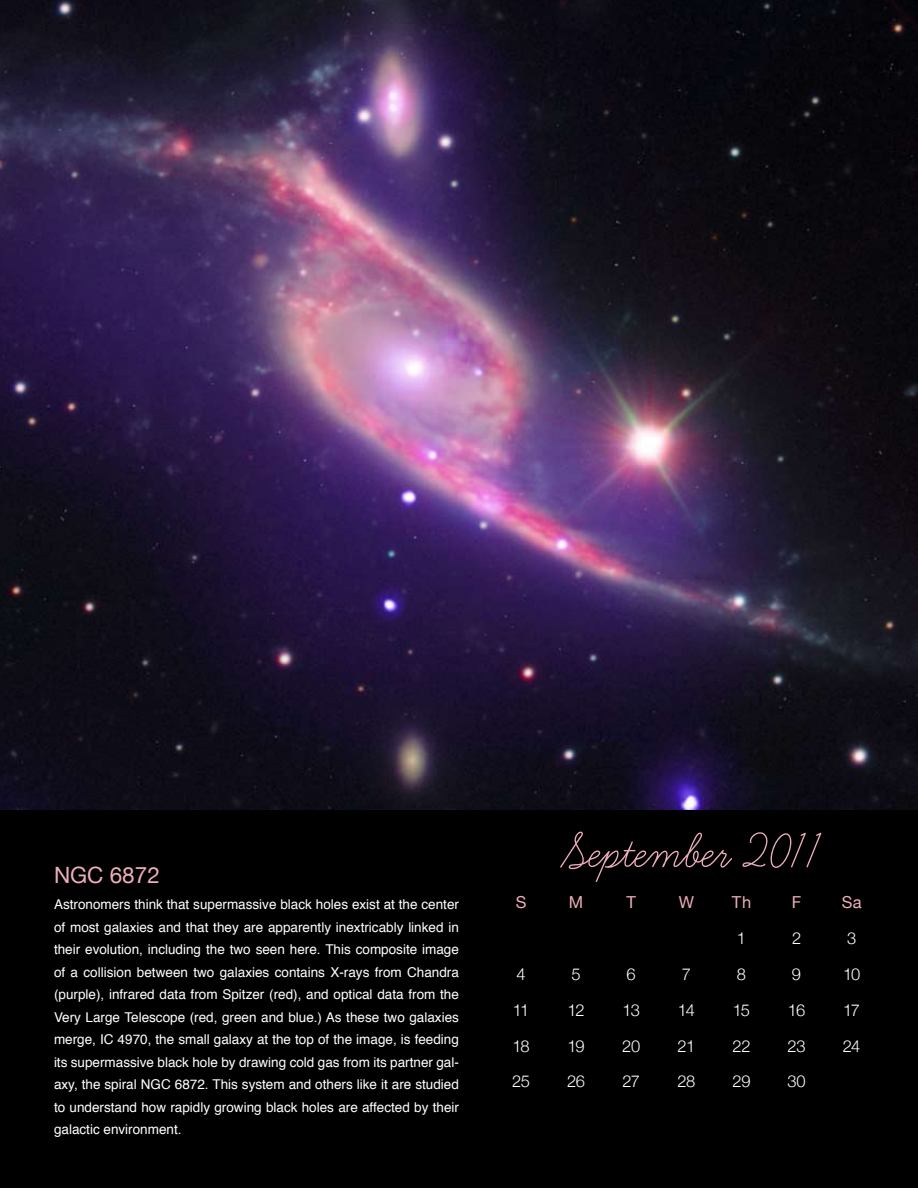
<style>
.page{position:relative;width:918px;height:1188px;background:#000}
.page>*{position:absolute;margin:0;border:0;box-sizing:border-box;transform-origin:0 0}
.t1{font:60px "Learning Curve Pro";color:#edafba}
.t2{font:22.5px "Helvetica Neue";color:#edafba}
.t3{font:300 16.5px "Helvetica Neue";letter-spacing:-.055em;color:#fff}
.t4{font:16.5px "Helvetica Neue";color:#edafba}
.t5{font:13.5px/22.5px "Helvetica";color:#fff;text-align:justify}
</style>
<div class="page">
<img style="left:0;top:0;width:918px;height:810px">
<h2 class="t2" style="left:54px;top:861px;width:107px">NGC 6872</h2>
<h1 class="t1" style="left:559px;top:825px;width:264px">September 2011</h1>
<p class="t5" style="left:54px;top:893px;width:407px">Astronomers think that supermassive black holes exist at the center of most galaxies and that they are apparently inextricably linked in their evolution, including the two seen here. This composite image of a collision between two galaxies contains X-rays from Chandra (purple), infrared data from Spitzer (red), and optical data from the Very Large Telescope (red, green and blue.) As these two galaxies merge, IC 4970, the small galaxy at the top of the image, is feeding its supermassive black hole by drawing cold gas from its partner gal&shy;axy, the spiral NGC 6872. This system and others like it are studied to understand how rapidly growing black holes are affected by their galactic environment.</p>
<p class="t4" style="left:516px;top:892px;width:12px">S</p>
<p class="t4" style="left:569px;top:892px;width:16px">M</p>
<p class="t4" style="left:627px;top:892px;width:11px">T</p>
<p class="t4" style="left:679px;top:892px;width:17px">W</p>
<p class="t4" style="left:732px;top:892px;width:21px">Th</p>
<p class="t4" style="left:792px;top:892px;width:11px">F</p>
<p class="t4" style="left:842px;top:892px;width:21px">Sa</p>
<p class="t3" style="left:737px;top:928px;width:11px">1</p>
<p class="t3" style="left:792px;top:928px;width:11px">2</p>
<p class="t3" style="left:847px;top:928px;width:11px">3</p>
<p class="t3" style="left:516px;top:964px;width:11px">4</p>
<p class="t3" style="left:572px;top:964px;width:11px">5</p>
<p class="t3" style="left:627px;top:964px;width:11px">6</p>
<p class="t3" style="left:682px;top:964px;width:11px">7</p>
<p class="t3" style="left:737px;top:964px;width:11px">8</p>
<p class="t3" style="left:792px;top:964px;width:11px">9</p>
<p class="t3" style="left:843px;top:964px;width:19px">10</p>
<p class="t3" style="left:513px;top:1000px;width:18px">11</p>
<p class="t3" style="left:568px;top:1000px;width:19px">12</p>
<p class="t3" style="left:623px;top:1000px;width:19px">13</p>
<p class="t3" style="left:678px;top:1000px;width:19px">14</p>
<p class="t3" style="left:733px;top:1000px;width:19px">15</p>
<p class="t3" style="left:788px;top:1000px;width:19px">16</p>
<p class="t3" style="left:843px;top:1000px;width:18px">17</p>
<p class="t3" style="left:512px;top:1036px;width:19px">18</p>
<p class="t3" style="left:567px;top:1036px;width:19px">19</p>
<p class="t3" style="left:622px;top:1036px;width:20px">20</p>
<p class="t3" style="left:678px;top:1036px;width:19px">21</p>
<p class="t3" style="left:732px;top:1036px;width:20px">22</p>
<p class="t3" style="left:788px;top:1036px;width:20px">23</p>
<p class="t3" style="left:843px;top:1036px;width:19px">24</p>
<p class="t3" style="left:512px;top:1072px;width:19px">25</p>
<p class="t3" style="left:567px;top:1072px;width:20px">26</p>
<p class="t3" style="left:622px;top:1072px;width:19px">27</p>
<p class="t3" style="left:677px;top:1072px;width:19px">28</p>
<p class="t3" style="left:732px;top:1072px;width:20px">29</p>
<p class="t3" style="left:787px;top:1072px;width:20px">30</p>
</div>
